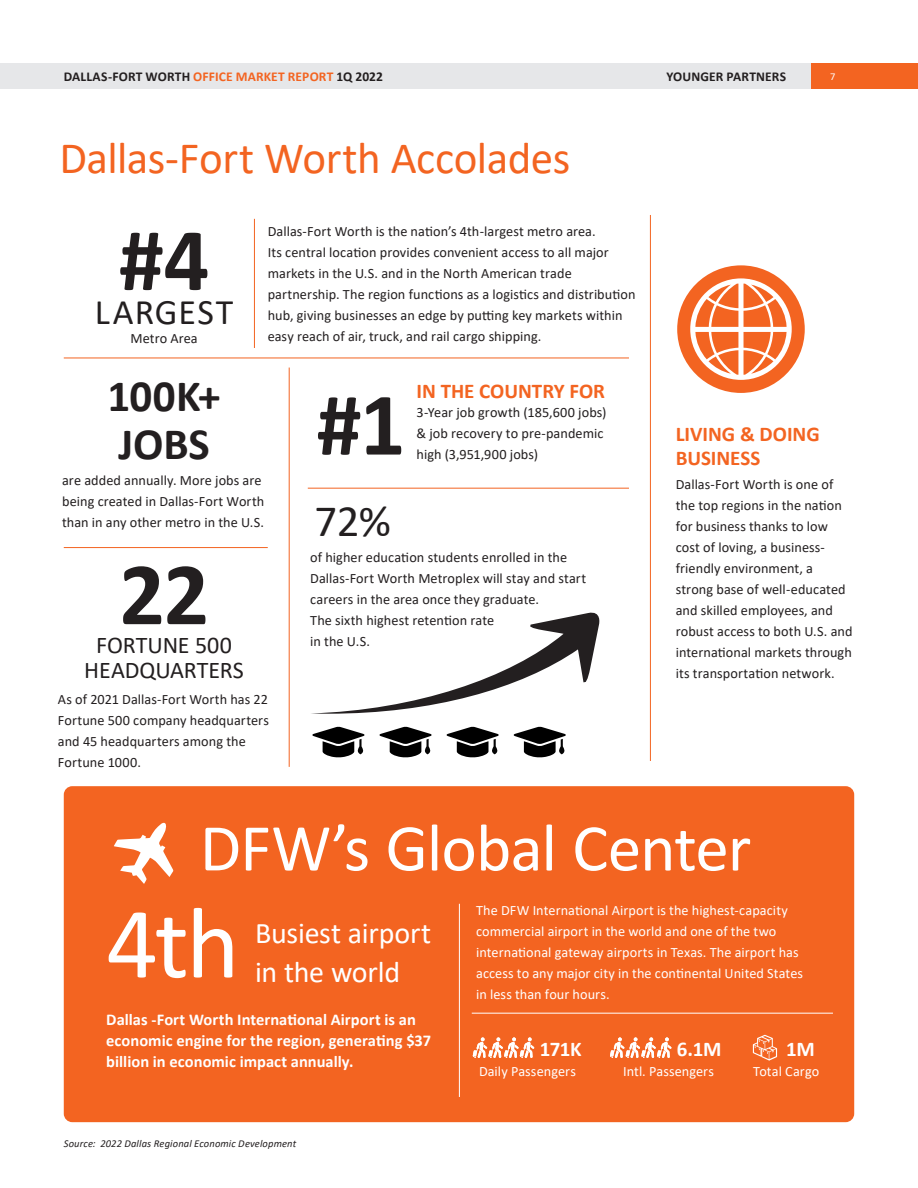
<style>
.page{position:relative;width:918px;height:1188px;background:#fff}
.page>*{position:absolute;margin:0;border:0;box-sizing:border-box;transform-origin:0 0}
.Large_Text__align_le{font:102px "Calibri";color:#fff}
.Large_Text__align_ce{font:700 90px "Calibri";color:#231f20}
.Large_Text__48pt_lef{font:67.5px "Calibri";letter-spacing:-.015em;color:#fff}
.H1__align_left{font:45px "Calibri";letter-spacing:-.01em;color:#f36421}
.H1__align_center{font:700 45px "Calibri";letter-spacing:-.005em;color:#231f20}
.H1__align_center-2{font:45px "Calibri";color:#231f20}
.H1__align_center-3{font:36px "Calibri";letter-spacing:.035em;color:#231f20}
.H2__align_center{font:30px/39px "Calibri";letter-spacing:-.01em;color:#fff}
.H2__align_center-2{font:24px/25.5px "Calibri";letter-spacing:-.005em;color:#231f20;text-align:center}
.H4__align_left{font:700 21px/24px "Calibri";color:#f36421}
.H4__align_left-2{font:700 21px "Calibri";letter-spacing:-.02em;color:#fff}
.Subtitle__align_left{font:700 16.5px/21px "Calibri";color:#fff}
.Body_Text__align_lef{font:14.25px/21px "Calibri";letter-spacing:.005em;color:#231f20}
.Body_Text__align_lef-2{font:14.25px/21px "Calibri";letter-spacing:.005em;color:#fff}
.t1{font:700 13.5px "Calibri";letter-spacing:.01em;color:#231f20}
.Caption___Footer__al{font:italic 10.5px "Calibri";letter-spacing:.015em;color:#231f20}
.t2{font:10.5px "Calibri";color:#fff}
.s1{color:#f36421}
</style>
<div class="page">
<svg style="left:677px;top:265px;width:128px;height:128px"></svg>
<hr style="left:650px;top:215px;width:1px;height:546px;background:#f36421">
<hr style="left:289px;top:368px;width:1px;height:399px;background:#f36421">
<hr style="left:64px;top:358px;width:565px;height:1px;background:#f36421">
<hr style="left:64px;top:547px;width:204px;height:1px;background:#f36421">
<div style="left:64px;top:786px;width:790px;height:336px;background:#f36421;border-radius:9px"></div>
<svg style="left:311px;top:612px;width:289px;height:102px"></svg>
<hr style="left:472px;top:1013px;width:361px;height:1px;background:#fff">
<hr style="left:459px;top:904px;width:1px;height:193px;background:#fff">
<hr style="left:308px;top:488px;width:321px;height:1px;background:#f36421">
<svg style="left:114px;top:823px;width:59px;height:61px"></svg>
<hr style="left:254px;top:219px;width:1px;height:129px;background:#f36421">
<svg style="left:312px;top:727px;width:53px;height:30px"></svg>
<svg style="left:379px;top:727px;width:53px;height:30px"></svg>
<svg style="left:446px;top:727px;width:53px;height:30px"></svg>
<svg style="left:514px;top:727px;width:52px;height:30px"></svg>
<svg style="left:473px;top:1037px;width:61px;height:21px"></svg>
<svg style="left:610px;top:1037px;width:62px;height:21px"></svg>
<svg style="left:753px;top:1035px;width:24px;height:26px"></svg>
<div style="left:0;top:64px;width:812px;height:25px;background:#e6e7e9"></div>
<div style="left:812px;top:64px;width:106px;height:25px;background:#f36421"></div>
<p class="t1" style="left:64px;top:67px;width:321px">DALLAS-FORT WORTH <span class="s1">OFFICE MARKET REPORT</span> 1Q 2022</p>
<p class="t1" style="left:666px;top:67px;width:121px">YOUNGER PARTNERS</p>
<p class="t2" style="left:830px;top:70px;width:7px">7</p>
<p class="H1__align_left" style="left:60px;top:127px;width:512px">Dallas-Fort Worth Accolades</p>
<p class="Large_Text__align_ce" style="left:119px;top:196px;width:92px">#4</p>
<p class="H1__align_center-3" style="left:95px;top:287px;width:140px">LARGEST</p>
<p class="Body_Text__align_lef" style="left:130px;top:328px;width:69px">Metro Area</p>
<p class="H1__align_center" style="left:108px;top:364px;width:115px">100K+</p>
<p class="H1__align_center" style="left:119px;top:412px;width:93px">JOBS</p>
<p class="Body_Text__align_lef" style="left:268px;top:221px;width:369px">Dallas-Fort Worth is the nation’s 4th-largest metro area.<br>Its central location provides convenient access to all major markets in the U.S. and in the North American trade partnership. The region functions as a logistics and distribution hub, giving businesses an edge by putting key markets within easy reach of air, truck, and rail cargo shipping.</p>
<p class="Large_Text__align_ce" style="left:317px;top:361px;width:90px">#1</p>
<p class="H4__align_left" style="left:417px;top:379px;width:190px">IN THE COUNTRY FOR</p>
<p class="Body_Text__align_lef" style="left:417px;top:402px;width:191px">3-Year job growth (185,600 jobs)</p>
<p class="Body_Text__align_lef" style="left:417px;top:423px;width:189px">&amp; job recovery to pre-pandemic high (3,951,900 jobs)</p>
<p class="Body_Text__align_lef" style="left:62px;top:470px;width:204px">are added annually. More jobs are being created in Dallas-Fort Worth than in any other metro in the U.S.</p>
<p class="Large_Text__align_ce" style="left:119px;top:531px;width:91px">22</p>
<p class="H2__align_center-2" style="left:84px;top:632px;width:161px">FORTUNE 500<br>HEADQUARTERS</p>
<p class="Body_Text__align_lef" style="left:58px;top:688px;width:213px">As of 2021 Dallas-Fort Worth has 22<br>Fortune 500 company headquarters and 45 headquarters among the<br>Fortune 1000.</p>
<p class="H1__align_center-2" style="left:315px;top:490px;width:78px">72%</p>
<p class="Body_Text__align_lef" style="left:310px;top:546px;width:277px">of higher education students enrolled in the<br>Dallas-Fort Worth Metroplex will stay and start careers in the area once they graduate.</p>
<p class="Body_Text__align_lef" style="left:310px;top:609px;width:186px">The sixth highest retention rate</p>
<p class="Body_Text__align_lef" style="left:310px;top:630px;width:61px">in the U.S.</p>
<p class="H4__align_left" style="left:676px;top:421px;width:146px">LIVING &amp; DOING<br>BUSINESS</p>
<p class="Body_Text__align_lef" style="left:676px;top:473px;width:178px">Dallas-Fort Worth is one of the top regions in the nation for business thanks to low cost of loving, a business&shy;friendly environment, a strong base of well-educated and skilled employees, and robust access to both U.S. and international markets through its transportation network.</p>
<p class="Large_Text__48pt_lef" style="left:200px;top:801px;width:553px">DFW’s Global Center</p>
<p class="Large_Text__align_le" style="left:106px;top:873px;width:135px">4th</p>
<p class="H2__align_center" style="left:255px;top:913px;width:178px">Busiest airport in the world</p>
<p class="Subtitle__align_left" style="left:106px;top:1009px;width:326px">Dallas -Fort Worth International Airport is an economic engine for the region, generating $37 billion in economic impact annually.</p>
<p class="Caption___Footer__al" style="left:64px;top:1136px;width:234px">Source: 2022 Dallas Regional Economic Development</p>
<p class="Body_Text__align_lef-2" style="left:476px;top:899px;width:329px">The DFW International Airport is the highest-capacity commercial airport in the world and one of the two international gateway airports in Texas. The airport has access to any major city in the continental United States in less than four hours.</p>
<p class="H4__align_left-2" style="left:540px;top:1034px;width:43px">171K</p>
<p class="Body_Text__align_lef-2" style="left:479px;top:1060px;width:98px">Daily Passengers</p>
<p class="H4__align_left-2" style="left:677px;top:1034px;width:46px">6.1M</p>
<p class="Body_Text__align_lef-2" style="left:623px;top:1060px;width:92px">Intl. Passengers</p>
<p class="H4__align_left-2" style="left:786px;top:1034px;width:30px">1M</p>
<p class="Body_Text__align_lef-2" style="left:753px;top:1060px;width:68px">Total Cargo</p>
</div>
